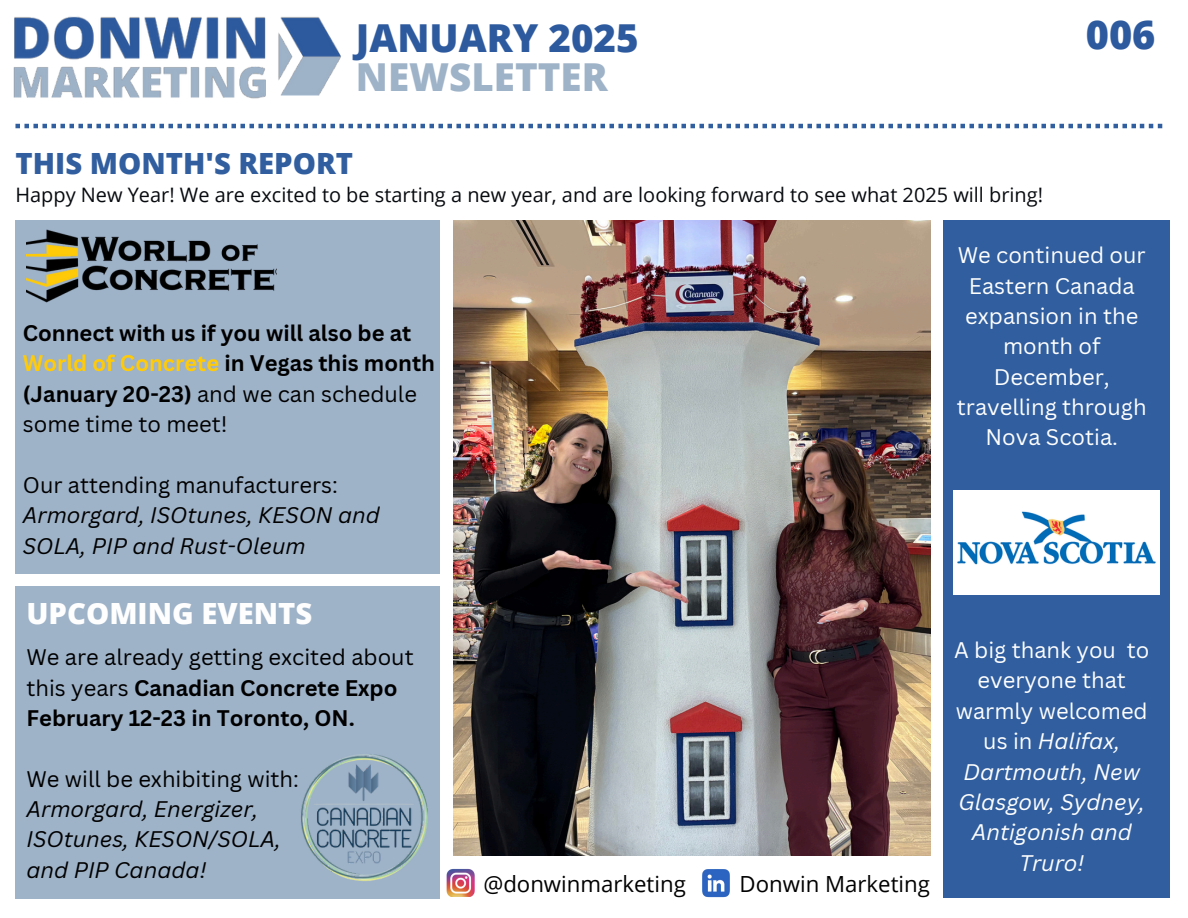
<style>
.page{position:relative;width:1188px;height:918px;background:#fff}
.page>*{position:absolute;margin:0;border:0;box-sizing:border-box;transform-origin:0 0}
.t1{font:800 39.75px "Open Sans";color:#2d5a9f}
.t2{font:800 38.55px/38.2px "Open Sans";color:#2d5a9f}
.t3{font:800 29.25px "Open Sans";color:#305e9f}
.t4{font:800 29.25px "Open Sans";color:#fefefe}
.t5{font:22.2px "Open Sans";color:#000}
.t6{font:700 21.9px/30.3px "Canva Sans";color:#000}
.t7{font:italic 21.9px/30.3px "Canva Sans";color:#000}
.t8{font:italic 21.9px/30.3px "Canva Sans";color:#fefefe;text-align:center}
.t9{font:21.9px/30.3px "Canva Sans";color:#fefefe;text-align:center}
.t10{font:19.95px "Open Sans";color:#070a0e}
.s1{color:#9eb2c8}
.s2{color:#ffcb09}
.s3{font-weight:400}
.s4{font-style:normal}
</style>
<div class="page">
<img style="left:13px;top:16px;width:328px;height:83px">
<img style="left:702px;top:869px;width:28px;height:29px">
<div style="left:15px;top:220px;width:425px;height:354px;background:#9eb2c8"></div>
<div style="left:944px;top:220px;width:226px;height:677px;background:#305e9f"></div>
<img style="left:26px;top:229px;width:250px;height:74px">
<div style="left:15px;top:586px;width:425px;height:312px;background:#9eb2c8"></div>
<img style="left:277px;top:734px;width:198px;height:165px">
<img style="left:454px;top:220px;width:477px;height:636px">
<img style="left:954px;top:490px;width:206px;height:105px">
<svg style="left:15px;top:124px;width:1148px;height:4px"></svg>
<h3 class="t2" style="left:356px;top:18px;width:284px">JANUARY 2025<br><span class="s1">NEWSLETTER</span></h3>
<p class="t3" style="left:15px;top:142px;width:339px">THIS MONTH'S REPORT</p>
<p class="t10" style="left:15px;top:180px;width:1029px">Happy New Year! We are excited to be starting a new year, and are looking forward to see what 2025 will bring!</p>
<p class="t1" style="left:1086px;top:7px;width:71px">006</p>
<p class="t6" style="left:23px;top:317px;width:414px">Connect with us if you will also be at<br><span class="s2">World of Concrete</span> in Vegas this month (January 20-23) <span class="s3">and we can schedule some time to meet!</span></p>
<h1 class="t7" style="left:23px;top:469px;width:359px"><span class="s4">Our attending manufacturers:<br></span>Armorgard, ISOtunes, KESON and<br>SOLA, PIP and Rust-Oleum</h1>
<p class="t4" style="left:26px;top:592px;width:287px">UPCOMING EVENTS</p>
<h4 class="t6" style="left:26px;top:642px;width:389px"><span class="s3">We are already getting excited about this years</span> Canadian Concrete Expo<br>February 12-23 in Toronto, ON.</h4>
<h4 class="t7" style="left:26px;top:763px;width:274px"><span class="s4">We will be exhibiting with:<br></span>Armorgard, Energizer,<br>ISOtunes, KESON/SOLA, and PIP Canada!</h4>
<h2 class="t5" style="left:483px;top:868px;width:204px">@donwinmarketing</h2>
<h3 class="t9" style="left:957px;top:240px;width:191px">We continued our<br>Eastern Canada expansion in the month of<br>December, travelling through<br>Nova Scotia.</h3>
<p class="t5" style="left:740px;top:868px;width:192px">Donwin Marketing</p>
<h4 class="t8" style="left:954px;top:634px;width:197px"><span class="s4">A big thank you to everyone that warmly welcomed us in</span> Halifax,<br>Dartmouth, New<br>Glasgow, Sydney,<br>Antigonish and<br>Truro!</h4>
</div>
